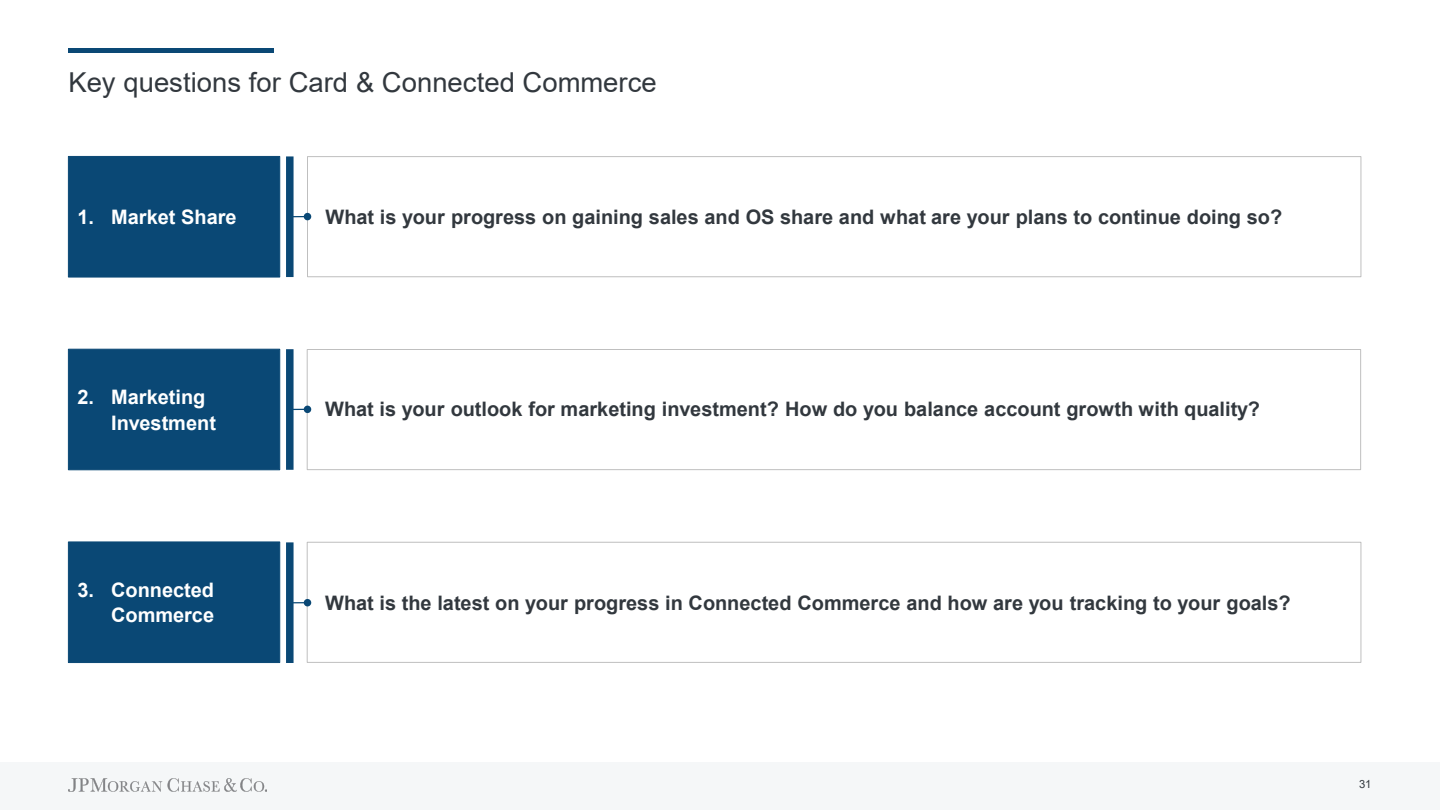
<style>
.page{position:relative;width:1440px;height:810px;background:#fff}
.page>*{position:absolute;margin:0;border:0;box-sizing:border-box;transform-origin:0 0}
.t1{font:27.5px "Arial";color:#32383e}
.t2{font:700 20px "Arial";color:#32383e}
.t3{font:700 20px/25.2px "Arial";color:#fff}
.t4{font:11.25px "Arial";color:#32383e}
</style>
<div class="page">
<hr style="left:68px;top:49px;width:206px;height:4px;background:#0a4875">
<div style="left:0;top:762px;width:1440px;height:48px;background:#f5f7f8"></div>
<img style="left:68px;top:778px;width:199px;height:14px">
<div style="left:68px;top:156px;width:212px;height:122px;background:#0a4875;border:1px solid #0a4875"></div>
<div style="left:307px;top:156px;width:1054px;height:121px;border:1px solid #bfbfbf"></div>
<div style="left:286px;top:156px;width:8px;height:121px;background:#0a4875"></div>
<div style="left:304px;top:213px;width:7px;height:7px;background:#0a4875;border-radius:50%"></div>
<div style="left:68px;top:349px;width:212px;height:121px;background:#0a4875;border:1px solid #0a4875"></div>
<div style="left:307px;top:349px;width:1054px;height:121px;border:1px solid #bfbfbf"></div>
<div style="left:286px;top:349px;width:8px;height:121px;background:#0a4875"></div>
<div style="left:304px;top:406px;width:7px;height:7px;background:#0a4875;border-radius:50%"></div>
<div style="left:68px;top:541px;width:212px;height:122px;background:#0a4875;border:1px solid #0a4875"></div>
<div style="left:307px;top:542px;width:1054px;height:121px;border:1px solid #bfbfbf"></div>
<div style="left:286px;top:542px;width:8px;height:121px;background:#0a4875"></div>
<div style="left:304px;top:599px;width:7px;height:7px;background:#0a4875;border-radius:50%"></div>
<h2 class="t1" style="left:68px;top:63px;width:590px">Key questions for Card &amp; Connected Commerce</h2>
<p class="t3" style="left:77px;top:205px;width:161px">1. Market Share</p>
<p class="t2" style="left:325px;top:203px;width:958px">What is your progress on gaining sales and OS share and what are your plans to continue doing so?</p>
<p class="t3" style="left:111px;top:385px;width:106px;text-indent:-34px">2. Marketing<br>Investment</p>
<p class="t2" style="left:325px;top:395px;width:936px">What is your outlook for marketing investment? How do you balance account growth with quality?</p>
<p class="t3" style="left:77px;top:578px;width:138px;text-align:right">3. Connected<br>Commerce</p>
<p class="t2" style="left:325px;top:589px;width:967px">What is the latest on your progress in Connected Commerce and how are you tracking to your goals?</p>
<p class="t4" style="left:1359px;top:776px;width:14px">31</p>
</div>
